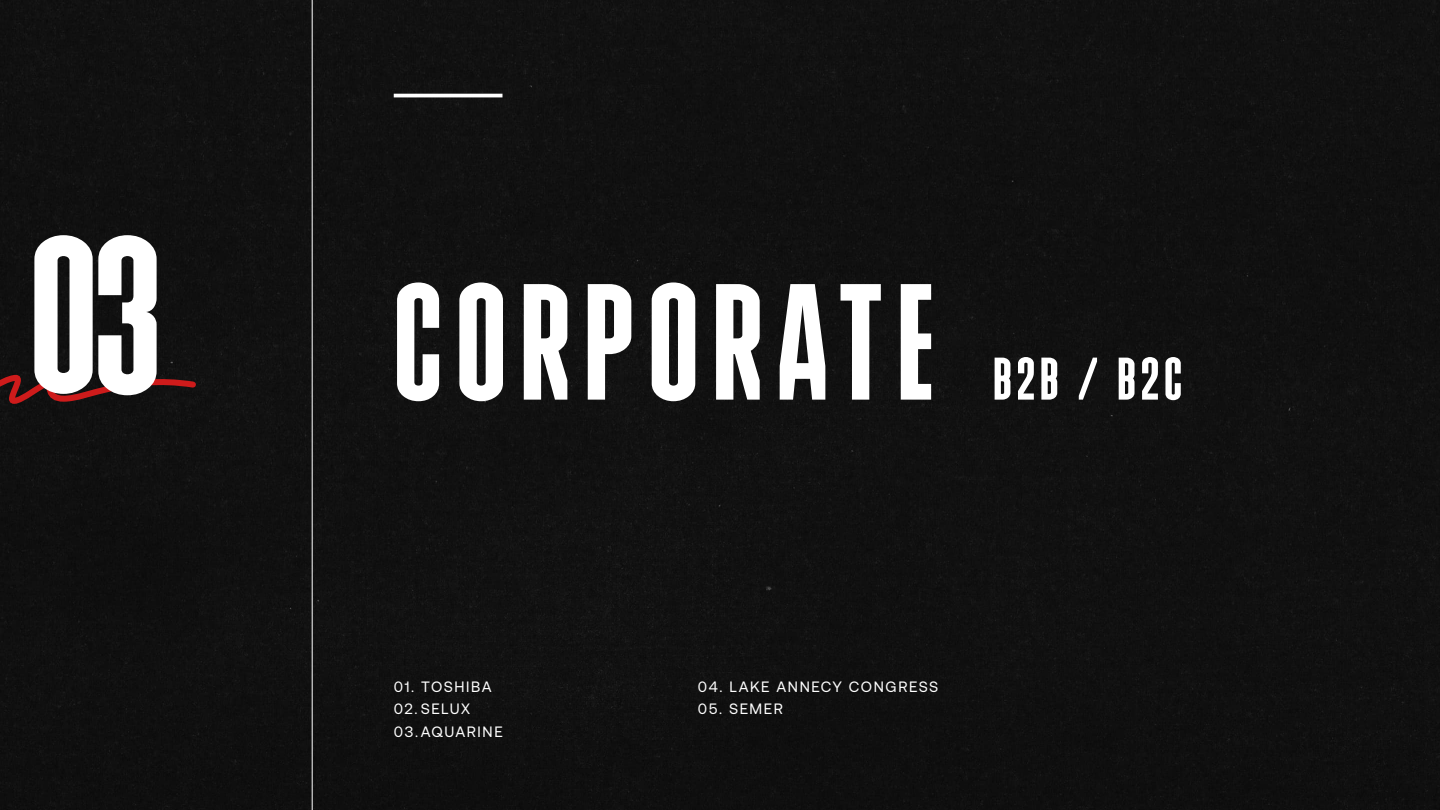
<style>
.page{position:relative;width:1440px;height:810px;background:#101010}
.page>*{position:absolute;margin:0;border:0;box-sizing:border-box;transform-origin:0 0}
.t1{font:165px "bulevar";letter-spacing:.09em;color:#fff}
.t2{font:60px "bulevar";letter-spacing:.085em;color:#fff}
.t3{font:15px/22.5px "Aeonik";letter-spacing:.1em;color:#fff}
.s1{font-size:220.5px}
</style>
<div class="page">
<hr style="left:312px;top:0;width:1px;height:810px;background:#fff">
<hr style="left:394px;top:94px;width:108px;height:3px;background:#fff">
<svg style="left:0;top:372px;width:200px;height:37px;background:#351212"></svg>
<h1 class="t1" style="left:30px;top:250px;width:905px"><span class="s1">03</span> CORPORATE</h1>
<h2 class="t2" style="left:993px;top:345px;width:190px">B2B / B2C</h2>
<p class="t3" style="left:394px;top:675px;width:99px">01. TOSHIBA</p>
<p class="t3" style="left:394px;top:698px;width:111px">02. SELUX<br>03.AQUARINE</p>
<p class="t3" style="left:698px;top:675px;width:242px">04. LAKE ANNECY CONGRESS</p>
<p class="t3" style="left:698px;top:698px;width:86px">05. SEMER</p>
</div>
